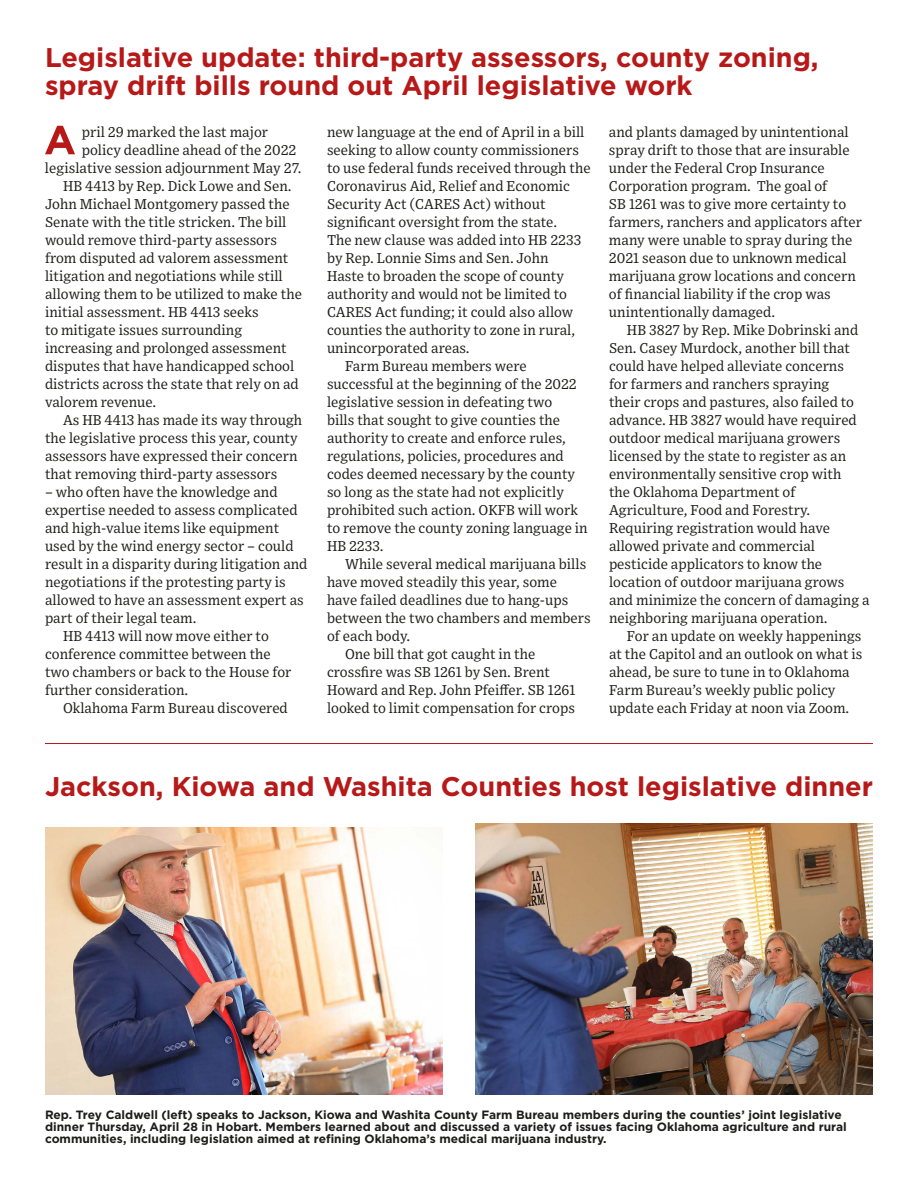
<style>
.page{position:relative;width:918px;height:1188px;background:#fff}
.page>*{position:absolute;margin:0;border:0;box-sizing:border-box;transform-origin:0 0}
.Headline_-_Gotham{font:700 27px/28.5px "Gotham";color:#b61918}
.Body_Text_-_Exchange{font:14.25px/18px "Exchange";color:#1d1d1b}
.t1{font:700 12px/12px "Gotham";color:#1d1d1b}
</style>
<div class="page">
<svg style="left:45px;top:126px;width:30px;height:28px"></svg>
<img style="left:475px;top:824px;width:398px;height:270px">
<img style="left:45px;top:827px;width:398px;height:267px">
<hr style="left:45px;top:743px;width:828px;height:1px;background:#b61918">
<p class="Headline_-_Gotham" style="left:45px;top:43px;width:775px">Legislative update: third-party assessors, county zoning, spray drift bills round out April legislative work</p>
<p class="Body_Text_-_Exchange" style="left:82px;top:122px;width:188px">pril 29 marked the last major</p>
<p class="Body_Text_-_Exchange" style="left:82px;top:140px;width:216px">policy deadline ahead of the 2022</p>
<p class="Body_Text_-_Exchange" style="left:45px;top:158px;width:258px">legislative session adjournment May 27.</p>
<p class="Body_Text_-_Exchange" style="left:45px;top:176px;width:259px;text-indent:18px">HB 4413 by Rep. Dick Lowe and Sen.<br>John Michael Montgomery passed the Senate with the title stricken. The bill would remove third-party assessors from disputed ad valorem assessment litigation and negotiations while still allowing them to be utilized to make the initial assessment. HB 4413 seeks<br>to mitigate issues surrounding increasing and prolonged assessment disputes that have handicapped school districts across the state that rely on ad valorem revenue.</p>
<p class="Body_Text_-_Exchange" style="left:45px;top:410px;width:259px;text-indent:18px">As HB 4413 has made its way through the legislative process this year, county assessors have expressed their concern that removing third-party assessors</p>
<p class="Body_Text_-_Exchange" style="left:45px;top:482px;width:264px">– who often have the knowledge and expertise needed to assess complicated and high-value items like equipment used by the wind energy sector – could result in a disparity during litigation and negotiations if the protesting party is allowed to have an assessment expert as part of their legal team.</p>
<p class="Body_Text_-_Exchange" style="left:45px;top:626px;width:248px;text-indent:18px">HB 4413 will now move either to conference committee between the two chambers or back to the House for further consideration.</p>
<p class="Body_Text_-_Exchange" style="left:63px;top:698px;width:226px">Oklahoma Farm Bureau discovered</p>
<p class="Body_Text_-_Exchange" style="left:327px;top:122px;width:265px">new language at the end of April in a bill seeking to allow county commissioners to use federal funds received through the Coronavirus Aid, Relief and Economic Security Act (CARES Act) without significant oversight from the state.<br>The new clause was added into HB 2233 by Rep. Lonnie Sims and Sen. John<br>Haste to broaden the scope of county authority and would not be limited to CARES Act funding; it could also allow counties the authority to zone in rural, unincorporated areas.</p>
<p class="Body_Text_-_Exchange" style="left:327px;top:356px;width:262px;text-indent:18px">Farm Bureau members were successful at the beginning of the 2022 legislative session in defeating two<br>bills that sought to give counties the authority to create and enforce rules, regulations, policies, procedures and codes deemed necessary by the county so long as the state had not explicitly prohibited such action. OKFB will work to remove the county zoning language in HB 2233.</p>
<p class="Body_Text_-_Exchange" style="left:327px;top:554px;width:265px;text-indent:18px">While several medical marijuana bills have moved steadily this year, some have failed deadlines due to hang-ups between the two chambers and members of each body.</p>
<p class="Body_Text_-_Exchange" style="left:327px;top:644px;width:250px;text-indent:18px">One bill that got caught in the crossfire was SB 1261 by Sen. Brent Howard and Rep. John Pfeiffer. SB 1261 looked to limit compensation for crops</p>
<p class="Body_Text_-_Exchange" style="left:609px;top:122px;width:254px">and plants damaged by unintentional spray drift to those that are insurable under the Federal Crop Insurance Corporation program. The goal of<br>SB 1261 was to give more certainty to farmers, ranchers and applicators after many were unable to spray during the 2021 season due to unknown medical marijuana grow locations and concern of financial liability if the crop was unintentionally damaged.</p>
<p class="Body_Text_-_Exchange" style="left:609px;top:320px;width:262px;text-indent:18px">HB 3827 by Rep. Mike Dobrinski and Sen. Casey Murdock, another bill that could have helped alleviate concerns<br>for farmers and ranchers spraying<br>their crops and pastures, also failed to advance. HB 3827 would have required outdoor medical marijuana growers licensed by the state to register as an environmentally sensitive crop with<br>the Oklahoma Department of Agriculture, Food and Forestry.<br>Requiring registration would have allowed private and commercial pesticide applicators to know the location of outdoor marijuana grows and minimize the concern of damaging a neighboring marijuana operation.</p>
<p class="Body_Text_-_Exchange" style="left:609px;top:626px;width:255px;text-indent:18px">For an update on weekly happenings at the Capitol and an outlook on what is ahead, be sure to tune in to Oklahoma Farm Bureau’s weekly public policy update each Friday at noon via Zoom.</p>
<p class="Headline_-_Gotham" style="left:45px;top:772px;width:830px">Jackson, Kiowa and Washita Counties host legislative dinner</p>
<p class="t1" style="left:45px;top:1109px;width:803px">Rep. Trey Caldwell (left) speaks to Jackson, Kiowa and Washita County Farm Bureau members during the counties’ joint legislative dinner Thursday, April 28 in Hobart. Members learned about and discussed a variety of issues facing Oklahoma agriculture and rural communities, including legislation aimed at refining Oklahoma’s medical marijuana industry.</p>
</div>
